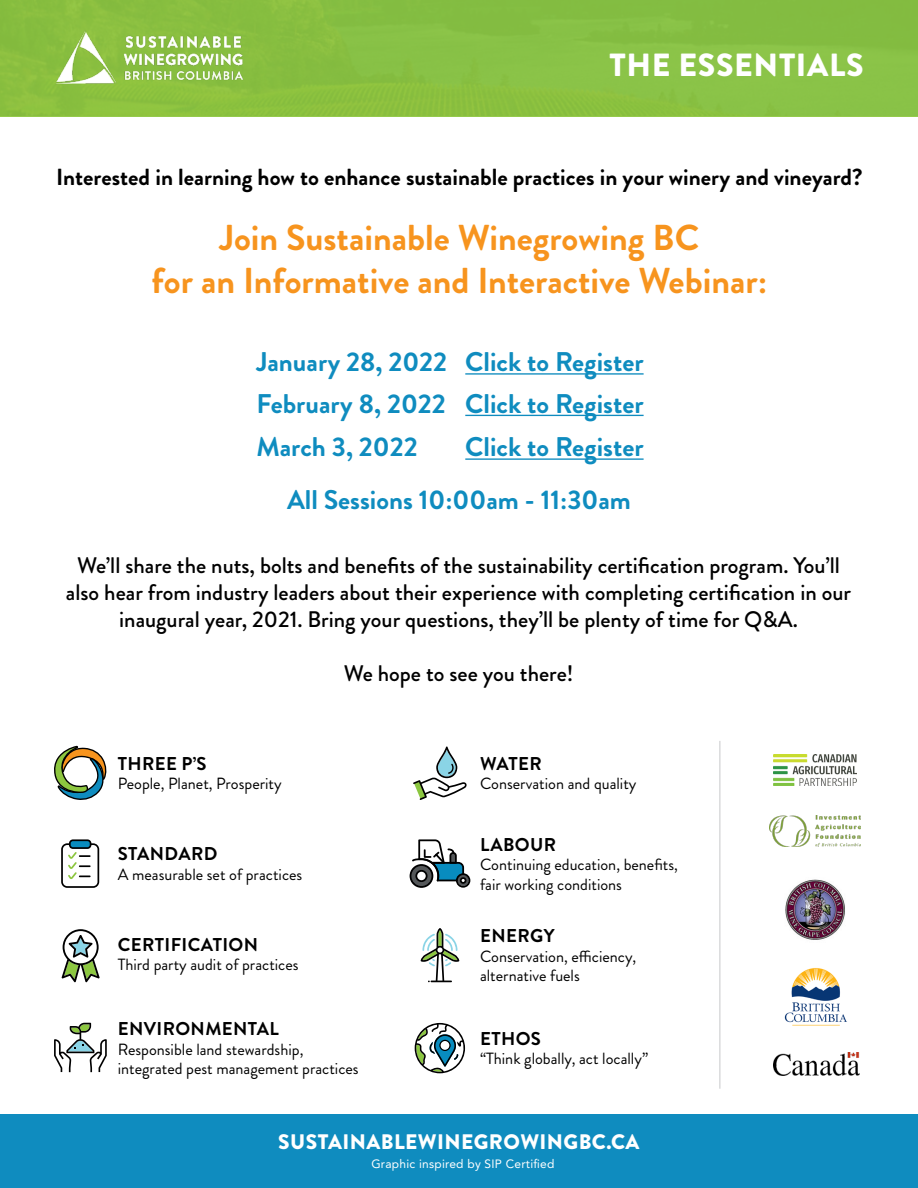
<style>
.page{position:relative;width:918px;height:1188px;background:#fff}
.page>*{position:absolute;margin:0;border:0;box-sizing:border-box;transform-origin:0 0}
.t1{font:700 36px "Brandon Grotesque";color:#f7941e}
.t2{font:900 32.1px "Brandon Grotesque";letter-spacing:.02em;color:#fff}
.t3{font:700 27px "Brandon Grotesque";color:#0f8cbf}
.t4{font:700 23.25px "Brandon Grotesque";color:#000}
.t5{font:500 22.5px/27px "Brandon Grotesque";color:#000;text-align:center}
.t6{font:900 21px "Brandon Grotesque";letter-spacing:.02em;color:#fff}
.t7{font:700 18.6px "Brandon Grotesque";letter-spacing:.02em;color:#000}
.t8{font:16.2px/19.5px "Brandon Grotesque";color:#000}
.t9{font:12px "Avenir LT Std";letter-spacing:.02em;color:#fff}
</style>
<div class="page">
<div style="left:0;top:0;width:918px;height:117px;background:#8dc63f"></div>
<img style="left:37px;top:13px;width:231px;height:90px">
<img style="left:785px;top:879px;width:60px;height:61px">
<img style="left:784px;top:968px;width:63px;height:58px">
<img style="left:770px;top:816px;width:90px;height:31px">
<img style="left:774px;top:754px;width:83px;height:31px">
<svg style="left:54px;top:746px;width:53px;height:54px"></svg>
<svg style="left:413px;top:747px;width:54px;height:53px"></svg>
<svg style="left:410px;top:839px;width:60px;height:49px"></svg>
<svg style="left:421px;top:928px;width:38px;height:54px"></svg>
<svg style="left:415px;top:1023px;width:51px;height:50px"></svg>
<div style="left:441px;top:1041px;width:8px;height:9px;background:#fff;border-radius:50%"></div>
<svg style="left:61px;top:839px;width:38px;height:49px"></svg>
<svg style="left:62px;top:929px;width:38px;height:53px"></svg>
<svg style="left:54px;top:1023px;width:53px;height:49px"></svg>
<hr style="left:720px;top:741px;width:1px;height:348px;background:#c7c8ca">
<img style="left:774px;top:1053px;width:86px;height:22px">
<div style="left:0;top:1115px;width:918px;height:73px;background:#0f8cbf"></div>
<hr style="left:465px;top:373px;width:179px;height:2px;background:#0f8cbf">
<hr style="left:465px;top:415px;width:179px;height:1px;background:#0f8cbf">
<hr style="left:465px;top:458px;width:179px;height:2px;background:#0f8cbf">
<p class="t2" style="left:610px;top:43px;width:255px">THE ESSENTIALS</p>
<p class="t4" style="left:56px;top:161px;width:808px">Interested in learning how to enhance sustainable practices in your winery and vineyard?</p>
<p class="t1" style="left:220px;top:213px;width:481px">Join Sustainable Winegrowing BC</p>
<p class="t1" style="left:152px;top:256px;width:617px">for an Informative and Interactive Webinar:</p>
<p class="t3" style="left:256px;top:343px;width:192px">January 28, 2022</p>
<p class="t3" style="left:465px;top:343px;width:180px">Click to Register</p>
<p class="t3" style="left:256px;top:385px;width:191px">February 8, 2022</p>
<p class="t3" style="left:465px;top:385px;width:180px">Click to Register</p>
<p class="t3" style="left:256px;top:428px;width:163px">March 3, 2022</p>
<p class="t3" style="left:465px;top:428px;width:180px">Click to Register</p>
<p class="t3" style="left:287px;top:481px;width:345px">All Sessions 10:00am - 11:30am</p>
<p class="t5" style="left:66px;top:552px;width:787px">We’ll share the nuts, bolts and benefits of the sustainability certification program. You’ll also hear from industry leaders about their experience with completing certification in our inaugural year, 2021. Bring your questions, they’ll be plenty of time for Q&amp;A.</p>
<p class="t5" style="left:344px;top:660px;width:231px">We hope to see you there!</p>
<p class="t7" style="left:118px;top:750px;width:90px">THREE P’S</p>
<p class="t8" style="left:118px;top:774px;width:165px">People, Planet, Prosperity</p>
<p class="t7" style="left:118px;top:841px;width:101px">STANDARD</p>
<p class="t8" style="left:118px;top:865px;width:186px">A measurable set of practices</p>
<p class="t7" style="left:118px;top:931px;width:142px">CERTIFICATION</p>
<p class="t8" style="left:118px;top:955px;width:182px">Third party audit of practices</p>
<p class="t7" style="left:118px;top:1016px;width:162px">ENVIRONMENTAL</p>
<p class="t8" style="left:118px;top:1040px;width:242px">Responsible land stewardship, integrated pest management practices</p>
<p class="t7" style="left:480px;top:750px;width:63px">WATER</p>
<p class="t8" style="left:480px;top:774px;width:158px">Conservation and quality</p>
<p class="t7" style="left:480px;top:831px;width:78px">LABOUR</p>
<p class="t8" style="left:480px;top:855px;width:199px">Continuing education, benefits, fair working conditions</p>
<p class="t7" style="left:480px;top:923px;width:76px">ENERGY</p>
<p class="t8" style="left:480px;top:947px;width:158px">Conservation, efficiency, alternative fuels</p>
<p class="t7" style="left:480px;top:1025px;width:62px">ETHOS</p>
<p class="t8" style="left:480px;top:1049px;width:170px">“Think globally, act locally”</p>
<p class="t6" style="left:278px;top:1127px;width:363px">SUSTAINABLEWINEGROWINGBC.CA</p>
<p class="t9" style="left:371px;top:1157px;width:185px">Graphic inspired by SIP Certified</p>
</div>
